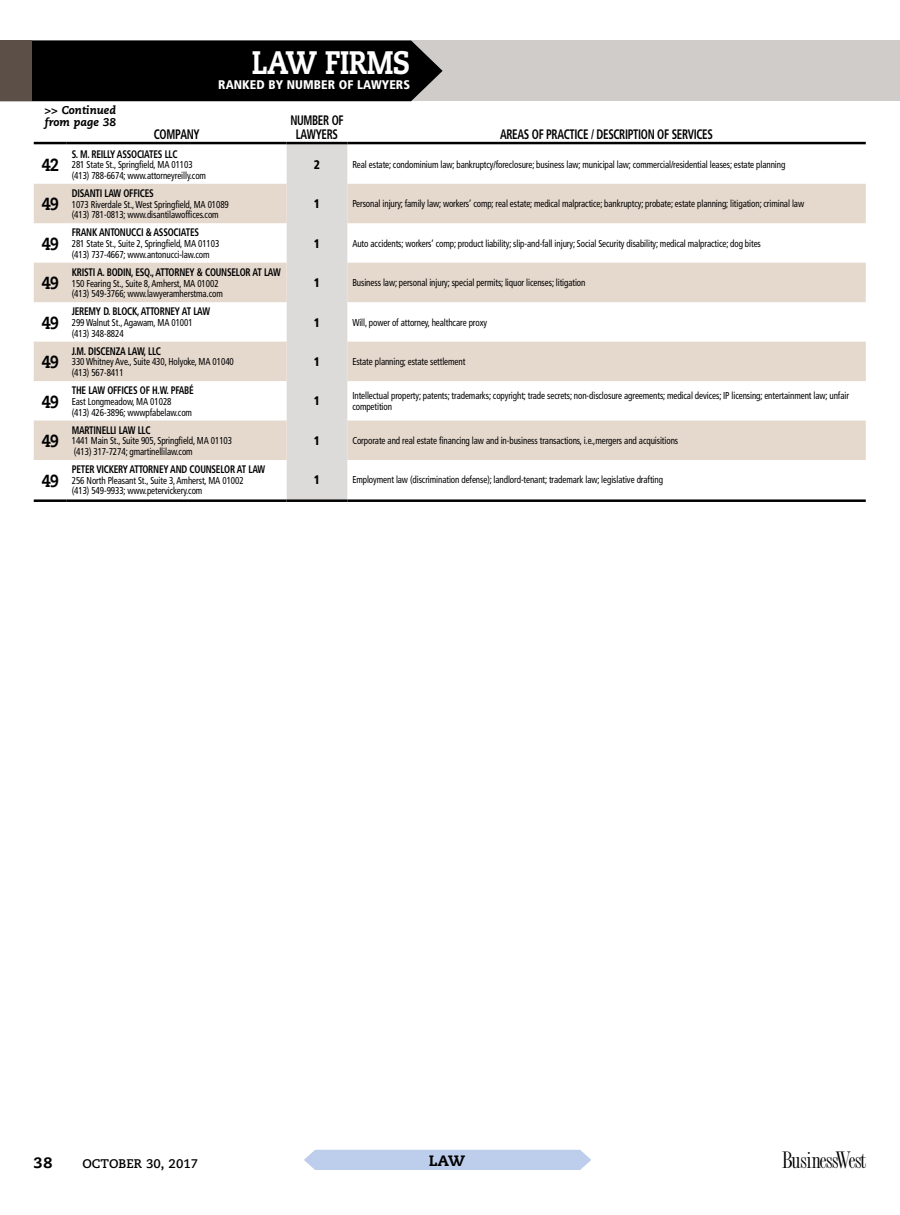
<style>
.page{position:relative;width:900px;height:1215px;background:#fff}
.page>*{position:absolute;margin:0;border:0;box-sizing:border-box;transform-origin:0 0}
.Chart_Hed_17{font:800 32.5px "Caecilia";letter-spacing:-.025em;color:#fff;scale:.85 1}
.t1{font:24.75px "Fashion Compressed Plain";letter-spacing:-.045em;color:#000}
.Chart_RankNumber_16{font:800 17.5px "Caecilia";letter-spacing:-.025em;color:#000;scale:.85 1}
.t2{font:800 15px "Caecilia";color:#000}
.Chart_Header_16{font:700 condensed 13.75px/13.8px "Frutiger";letter-spacing:-.03em;color:#000;text-align:center;scale:.8 1}
.Chart_ListedRankedBy{font:900 condensed 12.5px "Frutiger";letter-spacing:.005em;color:#fff}
.t3{font:700 12.5px "Caecilia";color:#000}
.Chart_RankHiLited_16{font:900 condensed 12.5px "Frutiger";color:#000;scale:.95 1}
.Chart_Continued_Line{font:italic 800 11.25px "Caecilia";letter-spacing:.005em;color:#000}
.Chart_CompanyName_17{font:700 condensed 11px "Frutiger";letter-spacing:-.025em;color:#000;scale:.85 1}
.Chart_Body_17{font:condensed 10px/10.6px "Frutiger";letter-spacing:-.01em;color:#000;scale:.9 1}
</style>
<div class="page">
<div style="left:304px;top:1150px;width:287px;height:20px;background:#bdceec"></div>
<div style="left:0;top:41px;width:900px;height:60px;background:#cfccca"></div>
<div style="left:31px;top:41px;width:412px;height:60px;background:#000"></div>
<div style="left:0;top:41px;width:31px;height:60px;background:#5b4f47"></div>
<svg style="left:34px;top:141px;width:832px;height:358px"></svg>
<svg style="left:34px;top:184px;width:832px;height:276px;fill:#e5d8cd"></svg>
<hr style="left:34px;top:499px;width:33px;height:3px;background:#000">
<hr style="left:67px;top:499px;width:220px;height:3px;background:#000">
<hr style="left:287px;top:499px;width:60px;height:3px;background:#000">
<hr style="left:347px;top:499px;width:519px;height:3px;background:#000">
<hr style="left:34px;top:142px;width:33px;height:2px;background:#000">
<hr style="left:67px;top:142px;width:220px;height:2px;background:#000">
<hr style="left:287px;top:142px;width:60px;height:2px;background:#000">
<hr style="left:347px;top:142px;width:519px;height:2px;background:#000">
<p class="Chart_Continued_Line" style="left:44px;top:103px;width:73px">&gt;&gt; Continued</p>
<p class="Chart_Continued_Line" style="left:45px;top:115px;width:73px">from page 38</p>
<p class="Chart_Header_16" style="left:154px;top:127px;width:59px">COMPANY</p>
<p class="Chart_RankNumber_16" style="left:42px;top:154px;width:22px">42</p>
<p class="Chart_CompanyName_17" style="left:72px;top:147px;width:126px">S. M. REILLY ASSOCIATES LLC</p>
<p class="Chart_Body_17" style="left:72px;top:159px;width:136px">281 State St., Springfield, MA 01103</p>
<p class="Chart_Body_17" style="left:72px;top:170px;width:151px">(413) 788-6674; www.attorneyreilly.com</p>
<p class="Chart_Hed_17" style="left:252px;top:42px;width:188px">LAW FIRMS</p>
<p class="Chart_ListedRankedBy" style="left:218px;top:77px;width:193px">RANKED BY NUMBER OF LAWYERS</p>
<p class="Chart_Header_16" style="left:290px;top:113px;width:68px">NUMBER OF<br>LAWYERS</p>
<p class="Chart_Header_16" style="left:500px;top:127px;width:268px">AREAS OF PRACTICE / DESCRIPTION OF SERVICES</p>
<p class="Chart_RankHiLited_16" style="left:314px;top:157px;width:8px">2</p>
<p class="Chart_Body_17" style="left:352px;top:159px;width:483px">Real estate; condominium law; bankruptcy/foreclosure; business law; municipal law; commercial/residential leases; estate planning</p>
<p class="Chart_RankNumber_16" style="left:42px;top:193px;width:22px">49</p>
<p class="Chart_CompanyName_17" style="left:72px;top:187px;width:98px">DISANTI LAW OFFICES</p>
<p class="Chart_Body_17" style="left:72px;top:199px;width:176px">1073 Riverdale St., West Springfield, MA 01089</p>
<p class="Chart_Body_17" style="left:72px;top:210px;width:165px">(413) 781-0813; www.disantilawoffices.com</p>
<p class="Chart_RankHiLited_16" style="left:314px;top:196px;width:8px">1</p>
<p class="Chart_Body_17" style="left:352px;top:199px;width:504px">Personal injury; family law; workers’ comp; real estate; medical malpractice; bankruptcy; probate; estate planning; litigation; criminal law</p>
<p class="Chart_RankNumber_16" style="left:42px;top:233px;width:22px">49</p>
<p class="Chart_CompanyName_17" style="left:72px;top:226px;width:151px">FRANK ANTONUCCI &amp; ASSOCIATES</p>
<p class="Chart_Body_17" style="left:72px;top:238px;width:165px">281 State St., Suite 2, Springfield, MA 01103</p>
<p class="Chart_Body_17" style="left:72px;top:249px;width:155px">(413) 737-4667; www.antonucci-law.com</p>
<p class="Chart_RankHiLited_16" style="left:314px;top:236px;width:8px">1</p>
<p class="Chart_Body_17" style="left:352px;top:238px;width:456px">Auto accidents; workers’ comp; product liability; slip-and-fall injury; Social Security disability; medical malpractice; dog bites</p>
<p class="Chart_RankNumber_16" style="left:42px;top:272px;width:22px">49</p>
<p class="Chart_CompanyName_17" style="left:72px;top:266px;width:248px">KRISTI A. BODIN, ESQ., ATTORNEY &amp; COUNSELOR AT LAW</p>
<p class="Chart_Body_17" style="left:72px;top:278px;width:165px">150 Fearing St., Suite 8, Amherst, MA 01002</p>
<p class="Chart_Body_17" style="left:72px;top:288px;width:169px">(413) 549-3766; www.lawyeramherstma.com</p>
<p class="Chart_RankHiLited_16" style="left:314px;top:275px;width:8px">1</p>
<p class="Chart_Body_17" style="left:352px;top:277px;width:261px">Business law; personal injury; special permits; liquor licenses; litigation</p>
<p class="Chart_RankNumber_16" style="left:42px;top:312px;width:22px">49</p>
<p class="Chart_CompanyName_17" style="left:72px;top:305px;width:164px">JEREMY D. BLOCK, ATTORNEY AT LAW</p>
<p class="Chart_Body_17" style="left:72px;top:317px;width:136px">299 Walnut St., Agawam, MA 01001</p>
<p class="Chart_Body_17" style="left:72px;top:328px;width:59px">(413) 348-8824</p>
<p class="Chart_RankHiLited_16" style="left:314px;top:315px;width:8px">1</p>
<p class="Chart_Body_17" style="left:352px;top:317px;width:151px">Will, power of attorney, healthcare proxy</p>
<p class="Chart_RankNumber_16" style="left:42px;top:351px;width:22px">49</p>
<p class="Chart_CompanyName_17" style="left:72px;top:344px;width:107px">J.M. DISCENZA LAW, LLC</p>
<p class="Chart_Body_17" style="left:72px;top:357px;width:182px">330 Whitney Ave., Suite 430, Holyoke, MA 01040</p>
<p class="Chart_Body_17" style="left:72px;top:367px;width:59px">(413) 567-8411</p>
<p class="Chart_RankHiLited_16" style="left:314px;top:354px;width:8px">1</p>
<p class="Chart_Body_17" style="left:352px;top:356px;width:127px">Estate planning; estate settlement</p>
<p class="Chart_RankNumber_16" style="left:42px;top:391px;width:22px">49</p>
<p class="Chart_CompanyName_17" style="left:72px;top:384px;width:145px">THE LAW OFFICES OF H.W. PFABÉ</p>
<p class="Chart_Body_17" style="left:72px;top:396px;width:112px">East Longmeadow, MA 01028</p>
<p class="Chart_Body_17" style="left:72px;top:407px;width:135px">(413) 426-3896; wwwpfabelaw.com</p>
<p class="Chart_RankHiLited_16" style="left:314px;top:394px;width:8px">1</p>
<p class="Chart_Body_17" style="left:352px;top:391px;width:553px">Intellectual property; patents; trademarks; copyright; trade secrets; non-disclosure agreements; medical devices; IP licensing; entertainment law; unfair competition</p>
<p class="Chart_RankNumber_16" style="left:42px;top:430px;width:22px">49</p>
<p class="Chart_CompanyName_17" style="left:72px;top:423px;width:94px">MARTINELLI LAW LLC</p>
<p class="Chart_Body_17" style="left:72px;top:436px;width:180px">1441 Main St., Suite 905, Springfield, MA 01103</p>
<p class="Chart_Body_17" style="left:74px;top:446px;width:134px">(413) 317-7274; gmartinellilaw.com</p>
<p class="Chart_RankHiLited_16" style="left:314px;top:433px;width:8px">1</p>
<p class="Chart_Body_17" style="left:352px;top:435px;width:364px">Corporate and real estate financing law and in-business transactions, i.e.,mergers and acquisitions</p>
<p class="Chart_RankNumber_16" style="left:42px;top:470px;width:22px">49</p>
<p class="Chart_CompanyName_17" style="left:72px;top:463px;width:229px">PETER VICKERY ATTORNEY AND COUNSELOR AT LAW</p>
<p class="Chart_Body_17" style="left:72px;top:475px;width:192px">256 North Pleasant St., Suite 3, Amherst, MA 01002</p>
<p class="Chart_Body_17" style="left:72px;top:486px;width:147px">(413) 549-9933; www.petervickery.com</p>
<p class="Chart_RankHiLited_16" style="left:314px;top:473px;width:8px">1</p>
<p class="Chart_Body_17" style="left:352px;top:475px;width:347px">Employment law (discrimination defense); landlord-tenant; trademark law; legislative drafting</p>
<h3 class="t2" style="left:34px;top:1153px;width:20px">38</h3>
<p class="t3" style="left:82px;top:1156px;width:117px">OCTOBER 30, 2017</p>
<p class="t2" style="left:429px;top:1151px;width:38px">LAW</p>
<h2 class="t1" style="left:782px;top:1145px;width:86px">BusinessWest</h2>
</div>
